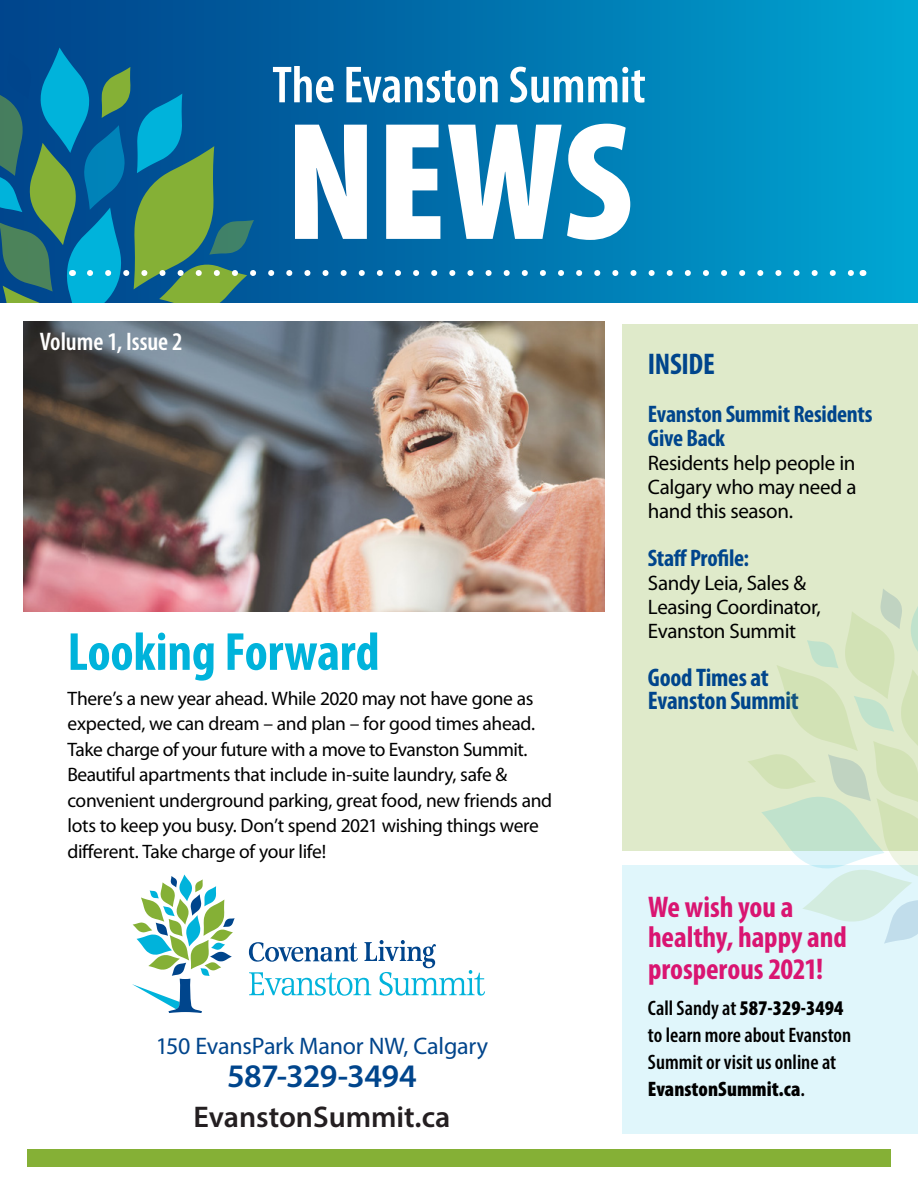
<style>
.page{position:relative;width:918px;height:1188px;background:#fff}
.page>*{position:absolute;margin:0;border:0;box-sizing:border-box;transform-origin:0 0}
.t1{font:900 condensed 169.5px "Myriad Pro";color:#fff}
.t2{font:700 condensed 54px "Myriad Pro";letter-spacing:-.005em;color:#00b3db}
.t3{font:600 condensed 52.5px "Myriad Pro";color:#fff}
.t4{font:600 33px "Myriad Pro";letter-spacing:-.02em;color:#00458c}
.t5{font:700 condensed 30px/30.8px "Myriad Pro";letter-spacing:-.005em;color:#d91571}
.t6{font:600 30px "Myriad Pro";color:#241f21}
.t7{font:700 condensed 30px "Myriad Pro";letter-spacing:-.01em;color:#00458c}
.t8{font:700 condensed 25.5px/24px "Myriad Pro";letter-spacing:-.01em;color:#00458c}
.t9{font:600 condensed 25.5px "Myriad Pro";letter-spacing:-.005em;color:#fff}
.t10{font:700 condensed 24px/24px "Myriad Pro";letter-spacing:-.01em;color:#00458c}
.t11{font:24px "Myriad Pro";letter-spacing:-.01em;color:#00458c}
.t12{font:21px/24px "Myriad Pro";letter-spacing:-.02em;color:#000;text-align:justify}
.t13{font:600 condensed 21px/27px "Myriad Pro";color:#000}
.t14{font:19.5px/25.5px "Myriad Pro";letter-spacing:-.02em;color:#000}
.s1{font-weight:900}
</style>
<div class="page">
<div style="left:622px;top:324px;width:296px;height:526px;background:#dfeaca"></div>
<div style="left:0;top:0;width:918px;height:302px;background:linear-gradient(to right,#003f88,#00a4d1)"></div>
<svg style="left:132px;top:874px;width:103px;height:139px"></svg>
<svg style="left:249px;top:940px;width:236px;height:56px"></svg>
<svg style="left:0;top:48px;width:854px;height:254px;background:#0a79a6"></svg>
<img style="left:24px;top:322px;width:581px;height:289px">
<div style="left:622px;top:865px;width:296px;height:269px;background:#e0f6fb"></div>
<svg style="left:747px;top:589px;width:171px;height:355px"></svg>
<div style="left:27px;top:1149px;width:864px;height:18px;background:#85b036"></div>
<h3 class="t3" style="left:272px;top:53px;width:375px">The Evanston Summit</h3>
<h1 class="t1" style="left:285px;top:88px;width:349px">NEWS</h1>
<h3 class="t9" style="left:40px;top:325px;width:144px">Volume 1, Issue 2</h3>
<h2 class="t2" style="left:68px;top:622px;width:314px">Looking Forward</h2>
<p class="t14" style="left:68px;top:686px;width:486px">There’s a new year ahead. While 2020 may not have gone as expected, we can dream – and plan – for good times ahead.<br>Take charge of your future with a move to Evanston Summit.<br>Beautiful apartments that include in-suite laundry, safe &amp; convenient underground parking, great food, new friends and lots to keep you busy. Don’t spend 2021 wishing things were different. Take charge of your life!</p>
<p class="t11" style="left:156px;top:1033px;width:334px">150 EvansPark Manor NW, Calgary</p>
<h3 class="t4" style="left:227px;top:1055px;width:191px">587-329-3494</h3>
<h3 class="t6" style="left:194px;top:1097px;width:258px">EvanstonSummit.ca</h3>
<h3 class="t7" style="left:648px;top:347px;width:68px">INSIDE</h3>
<p class="t10" style="left:648px;top:402px;width:226px">Evanston Summit Residents<br>Give Back</p>
<p class="t12" style="left:648px;top:451px;width:210px">Residents help people in Calgary who may need a hand this season.</p>
<p class="t10" style="left:648px;top:546px;width:103px">Staff Profile:</p>
<p class="t12" style="left:648px;top:571px;width:174px;text-align:left">Sandy Leia, Sales &amp;<br>Leasing Coordinator,<br>Evanston Summit</p>
<h3 class="t8" style="left:648px;top:665px;width:152px">Good Times at<br>Evanston Summit</h3>
<h3 class="t5" style="left:648px;top:893px;width:200px">We wish you a healthy, happy and prosperous 2021!</h3>
<p class="t13" style="left:648px;top:994px;width:205px">Call Sandy at <span class="s1">587-329-3494 </span>to learn more about Evanston<br>Summit or visit us online at<br><span class="s1">EvanstonSummit.ca</span>.</p>
</div>
